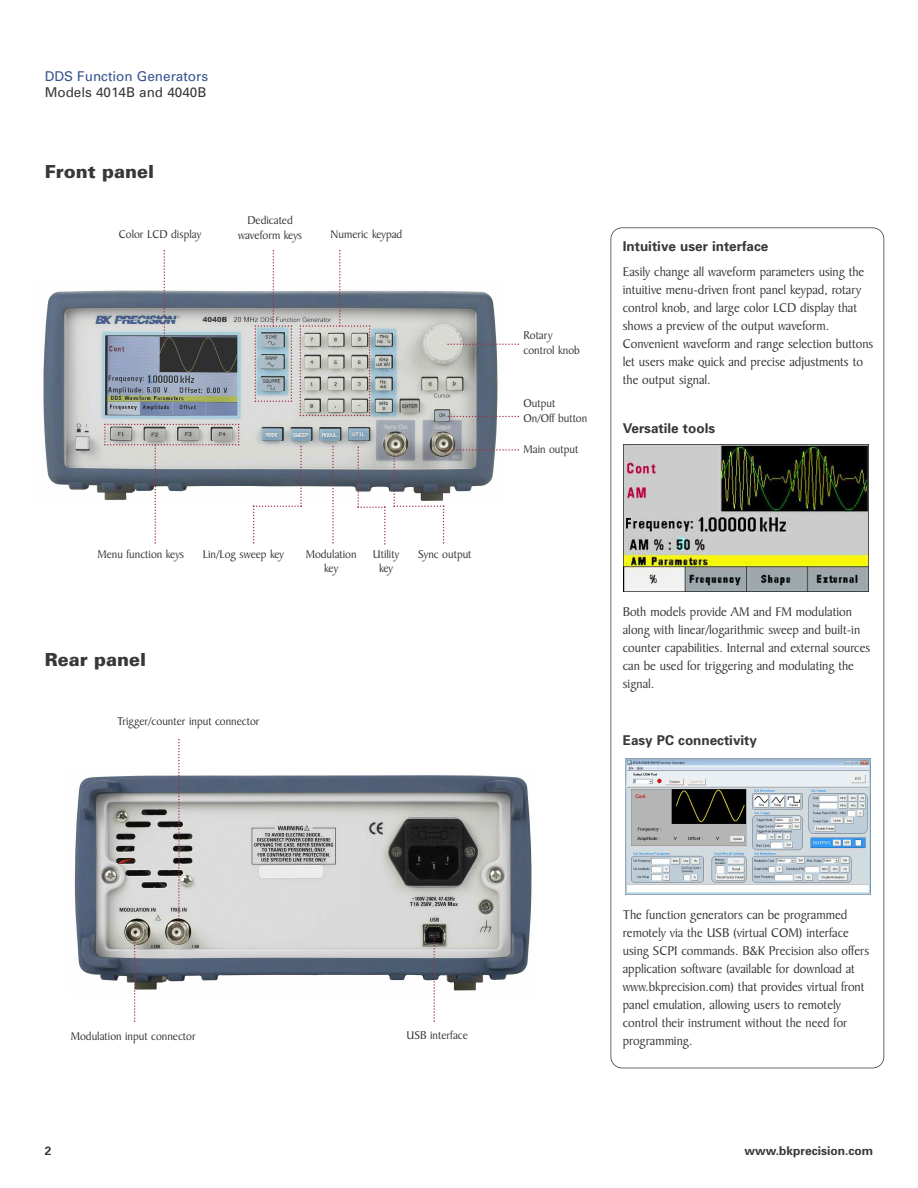
<style>
.page{position:relative;width:918px;height:1188px;background:#fff}
.page>*{position:absolute;margin:0;border:0;box-sizing:border-box;transform-origin:0 0}
.t1{font:900 18px "Univers";color:#393839}
.t2{font:13.5px/18px "Baker Signet BT";color:#393839}
.t3{font:700 13.5px "Univers";color:#393839}
.t4{font:13.5px "Univers";color:#385290}
.t5{font:13.5px "Univers";color:#393839}
.t6{font:12px/14.4px "Baker Signet BT";color:#393839;text-align:center}
.t7{font:700 12px "Univers";color:#393839}
</style>
<div class="page">
<img style="left:43px;top:284px;width:461px;height:209px">
<div style="left:611px;top:227px;width:273px;height:841px;border:2px solid #393839;border-radius:12px"></div>
<img style="left:74px;top:775px;width:458px;height:220px">
<img style="left:626px;top:759px;width:244px;height:135px">
<img style="left:624px;top:445px;width:245px;height:147px">
<svg style="left:104px;top:424px;width:135px;height:120px"></svg>
<svg style="left:178px;top:739px;width:2px;height:187px"></svg>
<svg style="left:134px;top:939px;width:1px;height:83px"></svg>
<svg style="left:433px;top:939px;width:2px;height:83px"></svg>
<svg style="left:164px;top:250px;width:1px;height:96px"></svg>
<svg style="left:255px;top:250px;width:37px;height:152px"></svg>
<svg style="left:300px;top:250px;width:70px;height:166px"></svg>
<svg style="left:332px;top:446px;width:2px;height:98px"></svg>
<svg style="left:253px;top:446px;width:49px;height:98px"></svg>
<svg style="left:357px;top:446px;width:29px;height:99px"></svg>
<svg style="left:393px;top:449px;width:126px;height:95px"></svg>
<svg style="left:447px;top:416px;width:72px;height:1px"></svg>
<svg style="left:447px;top:344px;width:72px;height:1px"></svg>
<p class="t4" style="left:45px;top:71px;width:165px">DDS Function Generators</p>
<p class="t5" style="left:45px;top:87px;width:163px">Models 4014B and 4040B</p>
<h1 class="t1" style="left:45px;top:165px;width:111px">Front panel</h1>
<p class="t6" style="left:238px;top:215px;width:66px">Dedicated waveform keys</p>
<p class="t6" style="left:119px;top:228px;width:84px">Color LCD display</p>
<p class="t6" style="left:331px;top:228px;width:73px">Numeric keypad</p>
<p class="t6" style="left:98px;top:548px;width:88px">Menu function keys</p>
<p class="t6" style="left:203px;top:548px;width:83px">Lin/Log sweep key</p>
<p class="t6" style="left:306px;top:548px;width:52px">Modulation key</p>
<p class="t6" style="left:373px;top:548px;width:28px">Utility key</p>
<p class="t6" style="left:418px;top:548px;width:55px">Sync output</p>
<h1 class="t1" style="left:45px;top:653px;width:103px">Rear panel</h1>
<p class="t6" style="left:117px;top:716px;width:144px">Trigger/counter input connector</p>
<p class="t6" style="left:524px;top:330px;width:58px;text-align:left">Rotary control knob</p>
<p class="t6" style="left:524px;top:398px;width:65px;text-align:left">Output<br>On/Off button</p>
<p class="t6" style="left:524px;top:444px;width:56px">Main output</p>
<p class="t3" style="left:623px;top:242px;width:147px">Intuitive user interface</p>
<p class="t2" style="left:623px;top:264px;width:252px">Easily change all waveform parameters using the intuitive menu-driven front panel keypad, rotary control knob, and large color LCD display that shows a preview of the output waveform.<br>Convenient waveform and range selection buttons let users make quick and precise adjustments to the output signal.</p>
<p class="t3" style="left:623px;top:424px;width:94px">Versatile tools</p>
<p class="t2" style="left:623px;top:604px;width:249px">Both models provide AM and FM modulation along with linear/logarithmic sweep and built-in counter capabilities. Internal and external sources can be used for triggering and modulating the signal.</p>
<p class="t3" style="left:623px;top:736px;width:136px">Easy PC connectivity</p>
<p class="t6" style="left:71px;top:1030px;width:126px">Modulation input connector</p>
<p class="t6" style="left:407px;top:1029px;width:63px">USB interface</p>
<p class="t7" style="left:45px;top:1146px;width:8px">2</p>
<p class="t2" style="left:623px;top:907px;width:248px">The function generators can be programmed remotely via the USB (virtual COM) interface using SCPI commands. B&amp;K Precision also offers application software (available for download at www.bkprecision.com) that provides virtual front panel emulation, allowing users to remotely control their instrument without the need for programming.</p>
<p class="t7" style="left:745px;top:1146px;width:130px">www.bkprecision.com</p>
</div>
